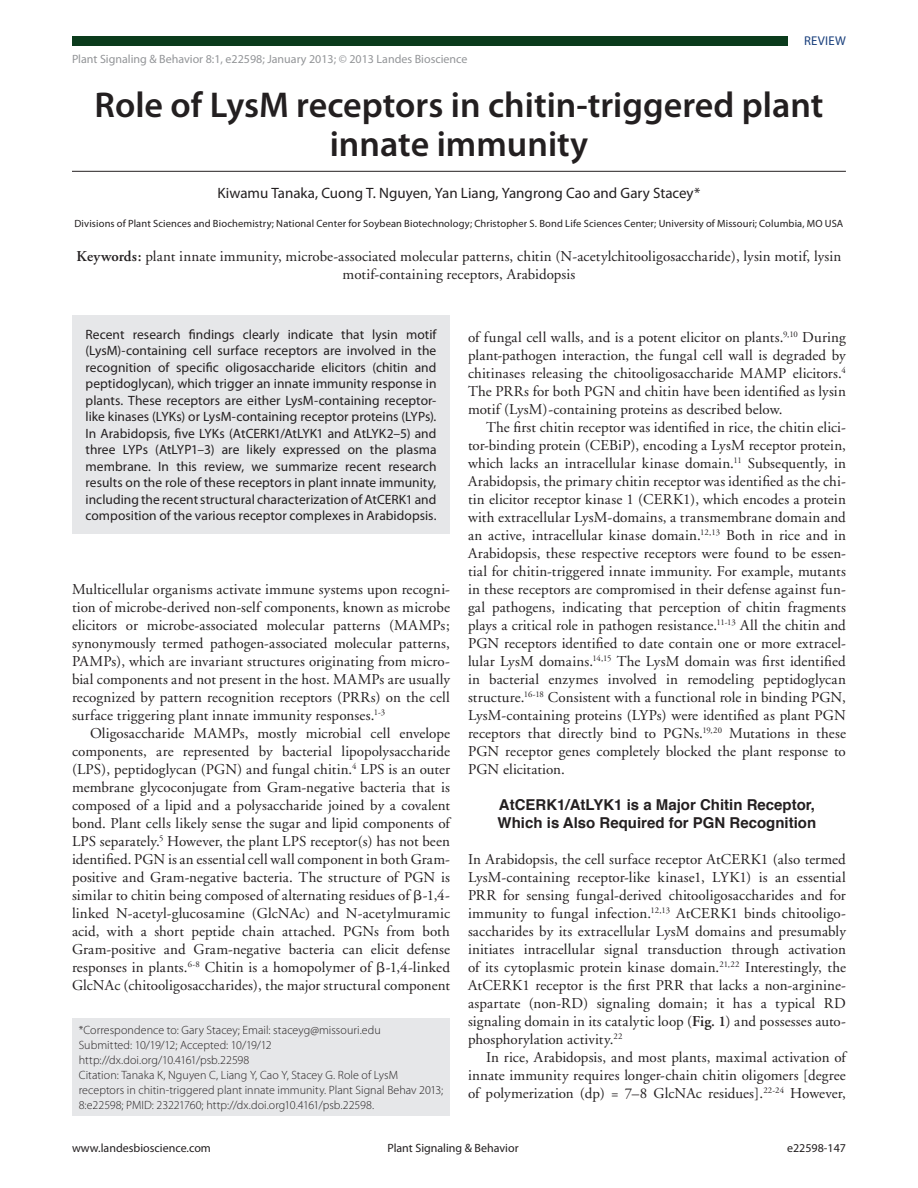
<style>
.page{position:relative;width:918px;height:1188px;background:#fff}
.page>*{position:absolute;margin:0;border:0;box-sizing:border-box;transform-origin:0 0}
.t1{font:600 36px/39px "Myriad Pro";color:#231f20;text-align:center}
.Body_text{font:15px/18px "Adobe Garamond";letter-spacing:.005em;color:#231f20;text-align:justify}
.Body_text_First_Line{font:15px/18px "Adobe Garamond";letter-spacing:.01em;color:#231f20;text-align:justify}
.Keywords_Abbr{font:15px/18px "Adobe Garamond";letter-spacing:.01em;color:#231f20;text-align:center}
.Heading{font:700 15px/18px "Helvetica";color:#231f20}
.Authors{font:15px "Myriad Pro";color:#231f20}
.Abstract_First_Line{font:13.5px/16.5px "Myriad Pro";letter-spacing:.005em;color:#231f20;text-align:justify}
.DEPARTMENT{font:12.75px "Myriad Pro";letter-spacing:.02em;color:#193f7c}
.Corresponding_Author{font:300 12px/15px "Myriad Pro";letter-spacing:.005em;color:#231f20}
.t2{font:12px "Myriad Pro";color:#939598}
.t3{font:12px "Myriad Pro";color:#231f20}
.Affiliations{font:10.5px "Myriad Pro";letter-spacing:.015em;color:#231f20}
.s1{font-weight:600}
.s2{font-family:"Universal Std Greekw Math Pi"}
</style>
<div class="page">
<div style="left:72px;top:36px;width:715px;height:10px;background:#0b3b1c"></div>
<div style="left:72px;top:1018px;width:378px;height:98px;background:#e6e7e9"></div>
<div style="left:72px;top:315px;width:378px;height:219px;background:#e6e7e9"></div>
<hr style="left:72px;top:171px;width:774px;height:1px;background:#231f20">
<p class="t2" style="left:72px;top:52px;width:397px">Plant Signaling &amp; Behavior 8:1, e22598; January 2013; © 2013 Landes Bioscience</p>
<p class="DEPARTMENT" style="left:804px;top:32px;width:43px">REVIEW</p>
<p class="t1" style="left:94px;top:85px;width:730px">Role of LysM receptors in chitin-triggered plant innate immunity</p>
<p class="Authors" style="left:218px;top:184px;width:484px">Kiwamu Tanaka, Cuong T. Nguyen, Yan Liang, Yangrong Cao and Gary Stacey*</p>
<p class="Affiliations" style="left:74px;top:217px;width:771px">Divisions of Plant Sciences and Biochemistry; National Center for Soybean Biotechnology; Christopher S. Bond Life Sciences Center; University of Missouri; Columbia, MO USA</p>
<p class="Keywords_Abbr" style="left:77px;top:248px;width:766px"><span class="s1">Keywords:</span> plant innate immunity, microbe-associated molecular patterns, chitin (N-acetylchitooligosaccharide), lysin motif, lysin motif-containing receptors, Arabidopsis</p>
<p class="Abstract_First_Line" style="left:86px;top:326px;width:353px">Recent research findings clearly indicate that lysin motif (LysM)-containing cell surface receptors are involved in the recognition of specific oligosaccharide elicitors (chitin and peptidoglycan), which trigger an innate immunity response in plants. These receptors are either LysM-containing receptor&shy;like kinases (LYKs) or LysM-containing receptor proteins (LYPs).<br>In Arabidopsis, five LYKs (AtCERK1/AtLYK1 and AtLYK2–5) and three LYPs (AtLYP1–3) are likely expressed on the plasma membrane. In this review, we summarize recent research results on the role of these receptors in plant innate immunity, including the recent structural characterization of AtCERK1 and composition of the various receptor complexes in Arabidopsis.</p>
<p class="Body_text_First_Line" style="left:72px;top:581px;width:380px">Multicellular organisms activate immune systems upon recogni&shy;tion of microbe-derived non-self components, known as microbe elicitors or microbe-associated molecular patterns (MAMPs; synonymously termed pathogen-associated molecular patterns, PAMPs), which are invariant structures originating from micro&shy;bial components and not present in the host. MAMPs are usually recognized by pattern recognition receptors (PRRs) on the cell surface triggering plant innate immunity responses.<sup>1-3</sup></p>
<p class="Body_text" style="left:72px;top:725px;width:380px;text-indent:18px">Oligosaccharide MAMPs, mostly microbial cell envelope components, are represented by bacterial lipopolysaccharide (LPS), peptidoglycan (PGN) and fungal chitin.<sup>4</sup> LPS is an outer membrane glycoconjugate from Gram-negative bacteria that is composed of a lipid and a polysaccharide joined by a covalent bond. Plant cells likely sense the sugar and lipid components of LPS separately.<sup>5</sup> However, the plant LPS receptor(s) has not been identified. PGN is an essential cell wall component in both Gram&shy;positive and Gram-negative bacteria. The structure of PGN is similar to chitin being composed of alternating residues of <span class="s2">β</span>-1,4- linked N-acetyl-glucosamine (GlcNAc) and N-acetylmuramic acid, with a short peptide chain attached. PGNs from both Gram-positive and Gram-negative bacteria can elicit defense responses in plants.<sup>6-8</sup> Chitin is a homopolymer of <span class="s2">β</span>-1,4-linked GlcNAc (chitooligosaccharides), the major structural component</p>
<p class="Corresponding_Author" style="left:79px;top:1023px;width:303px">*Correspondence to: Gary Stacey; Email: staceyg@missouri.edu</p>
<p class="Corresponding_Author" style="left:79px;top:1038px;width:194px">Submitted: 10/19/12; Accepted: 10/19/12</p>
<p class="Corresponding_Author" style="left:79px;top:1053px;width:172px">http://dx.doi.org/10.4161/psb.22598</p>
<p class="Corresponding_Author" style="left:79px;top:1068px;width:366px">Citation: Tanaka K, Nguyen C, Liang Y, Cao Y, Stacey G. Role of LysM receptors in chitin-triggered plant innate immunity. Plant Signal Behav 2013;<br>8:e22598; PMID: 23221760; http://dx.doi.org10.4161/psb.22598.</p>
<p class="Body_text" style="left:468px;top:329px;width:379px">of fungal cell walls, and is a potent elicitor on plants.<sup>9,10</sup> During plant-pathogen interaction, the fungal cell wall is degraded by chitinases releasing the chitooligosaccharide MAMP elicitors.<sup>4<br></sup>The PRRs for both PGN and chitin have been identified as lysin motif (LysM)-containing proteins as described below.</p>
<p class="Body_text" style="left:468px;top:419px;width:379px;text-indent:18px">The first chitin receptor was identified in rice, the chitin elici&shy;tor-binding protein (CEBiP), encoding a LysM receptor protein, which lacks an intracellular kinase domain.<sup>11</sup> Subsequently, in Arabidopsis, the primary chitin receptor was identified as the chi&shy;tin elicitor receptor kinase 1 (CERK1), which encodes a protein with extracellular LysM-domains, a transmembrane domain and an active, intracellular kinase domain.<sup>12,13</sup> Both in rice and in Arabidopsis, these respective receptors were found to be essen&shy;tial for chitin-triggered innate immunity. For example, mutants in these receptors are compromised in their defense against fun&shy;gal pathogens, indicating that perception of chitin fragments plays a critical role in pathogen resistance.<sup>11-13</sup> All the chitin and PGN receptors identified to date contain one or more extracel&shy;lular LysM domains.<sup>14,15</sup> The LysM domain was first identified in bacterial enzymes involved in remodeling peptidoglycan structure.<sup>16-18</sup> Consistent with a functional role in binding PGN, LysM-containing proteins (LYPs) were identified as plant PGN receptors that directly bind to PGNs.<sup>19,20</sup> Mutations in these PGN receptor genes completely blocked the plant response to PGN elicitation.</p>
<p class="Heading" style="left:498px;top:796px;width:320px">AtCERK1/AtLYK1 is a Major Chitin Receptor,<br>Which is Also Required for PGN Recognition</p>
<p class="Body_text_First_Line" style="left:468px;top:851px;width:379px">In Arabidopsis, the cell surface receptor AtCERK1 (also termed LysM-containing receptor-like kinase1, LYK1) is an essential PRR for sensing fungal-derived chitooligosaccharides and for immunity to fungal infection.<sup>12,13</sup> AtCERK1 binds chitooligo&shy;saccharides by its extracellular LysM domains and presumably initiates intracellular signal transduction through activation of its cytoplasmic protein kinase domain.<sup>21,22</sup> Interestingly, the AtCERK1 receptor is the first PRR that lacks a non-arginine&shy;aspartate (non-RD) signaling domain; it has a typical RD signaling domain in its catalytic loop (<span class="s1">Fig. 1</span>) and possesses auto&shy;phosphorylation activity.<sup>22</sup></p>
<p class="Body_text" style="left:468px;top:1049px;width:379px;text-indent:18px">In rice, Arabidopsis, and most plants, maximal activation of innate immunity requires longer-chain chitin oligomers [degree of polymerization (dp) = 7–8 GlcNAc residues].<sup>22-24</sup> However,</p>
<p class="t3" style="left:72px;top:1141px;width:140px">www.landesbioscience.com</p>
<p class="t3" style="left:387px;top:1141px;width:133px">Plant Signaling &amp; Behavior</p>
<p class="t3" style="left:787px;top:1141px;width:60px">e22598-147</p>
</div>
